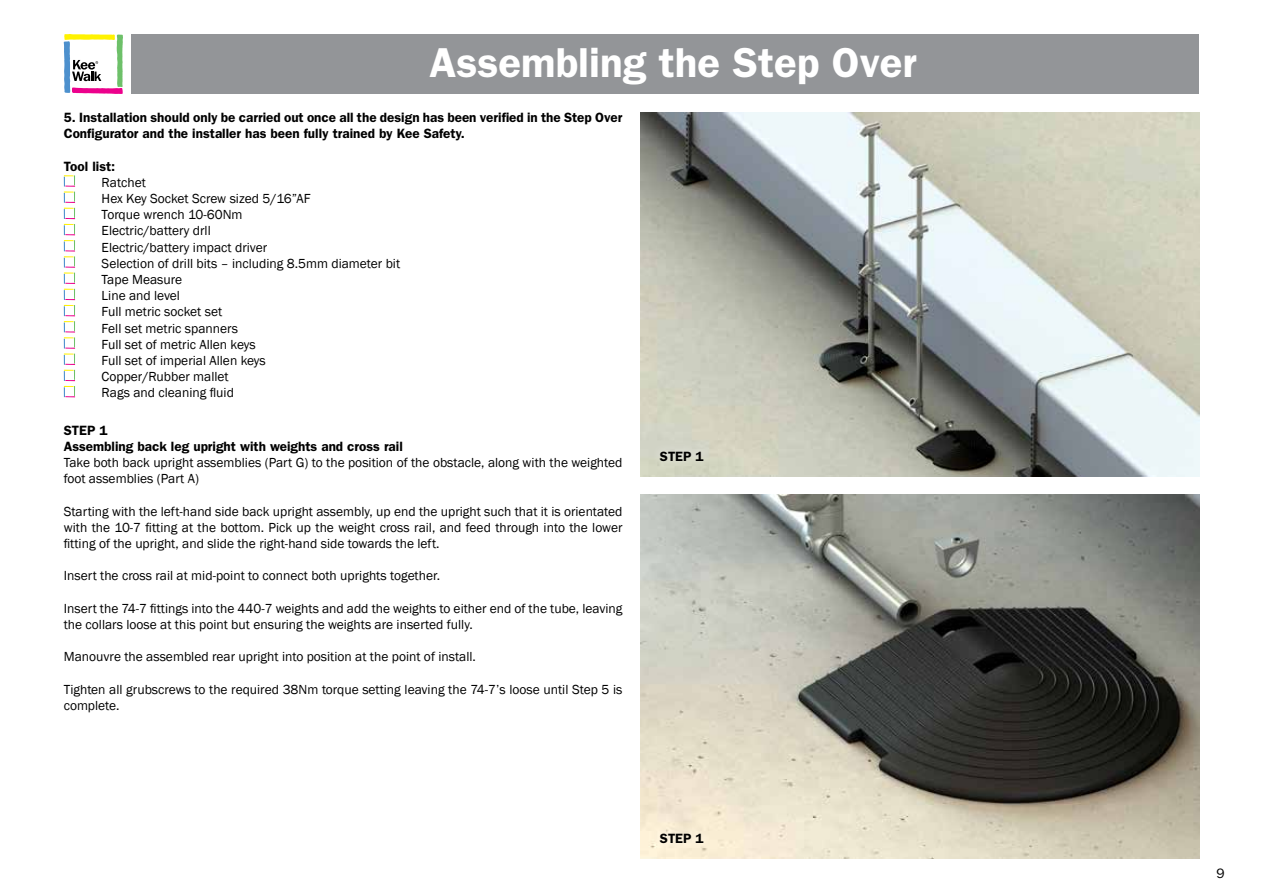
<style>
.page{position:relative;width:1263px;height:893px;background:#fff}
.page>*{position:absolute;margin:0;border:0;box-sizing:border-box;transform-origin:0 0}
.t1{font:600 42px "ITC Franklin Gothic Std";color:#fff}
.t2{font:13.5px/16.2px "Franklin Gothic";color:#000}
.t3{font:600 13.5px/16.2px "ITC Franklin Gothic Std";color:#000}
.t4{font:13.5px "Franklin Gothic IT Cby BT";color:#000}
</style>
<div class="page">
<div style="left:131px;top:34px;width:1068px;height:60px;background:#939598"></div>
<svg style="left:64px;top:34px;width:59px;height:60px"></svg>
<img style="left:640px;top:113px;width:559px;height:364px">
<img style="left:640px;top:495px;width:559px;height:364px">
<svg style="left:64px;top:175px;width:11px;height:222px"></svg>
<div style="left:651px;top:442px;width:61px;height:28px;background:#d4d7c7"></div>
<div style="left:651px;top:824px;width:61px;height:28px;background:#faefd7"></div>
<h1 class="t1" style="left:430px;top:37px;width:489px">Assembling the Step Over</h1>
<p class="t3" style="left:64px;top:109px;width:560px">5. Installation should only be carried out once all the design has been verified in the Step Over<br>Configurator and the installer has been fully trained by Kee Safety.</p>
<p class="t3" style="left:64px;top:158px;width:53px">Tool list:</p>
<p class="t2" style="left:102px;top:174px;width:300px">Ratchet<br>Hex Key Socket Screw sized 5/16”AF<br>Torque wrench 10-60Nm<br>Electric/battery drll<br>Electric/battery impact driver<br>Selection of drill bits – including 8.5mm diameter bit<br>Tape Measure<br>Line and level<br>Full metric socket set<br>Fell set metric spanners<br>Full set of metric Allen keys<br>Full set of imperial Allen keys<br>Copper/Rubber mallet<br>Rags and cleaning fluid</p>
<p class="t3" style="left:64px;top:422px;width:341px">STEP 1<br>Assembling back leg upright with weights and cross rail</p>
<p class="t2" style="left:64px;top:455px;width:560px">Take both back upright assemblies (Part G) to the position of the obstacle, along with the weighted foot assemblies (Part A)</p>
<p class="t2" style="left:64px;top:503px;width:560px;text-align:justify">Starting with the left-hand side back upright assembly, up end the upright such that it is orientated with the 10-7 fitting at the bottom. Pick up the weight cross rail, and feed through into the lower fitting of the upright, and slide the right-hand side towards the left.</p>
<p class="t2" style="left:64px;top:568px;width:378px">Insert the cross rail at mid-point to connect both uprights together.</p>
<p class="t2" style="left:64px;top:600px;width:560px">Insert the 74-7 fittings into the 440-7 weights and add the weights to either end of the tube, leaving the collars loose at this point but ensuring the weights are inserted fully.</p>
<p class="t2" style="left:64px;top:649px;width:414px">Manouvre the assembled rear upright into position at the point of install.</p>
<p class="t2" style="left:64px;top:681px;width:560px">Tighten all grubscrews to the required 38Nm torque setting leaving the 74-7’s loose until Step 5 is complete.</p>
<p class="t3" style="left:660px;top:448px;width:45px">STEP 1</p>
<p class="t3" style="left:660px;top:830px;width:45px">STEP 1</p>
<p class="t4" style="left:1216px;top:865px;width:10px">9</p>
</div>
